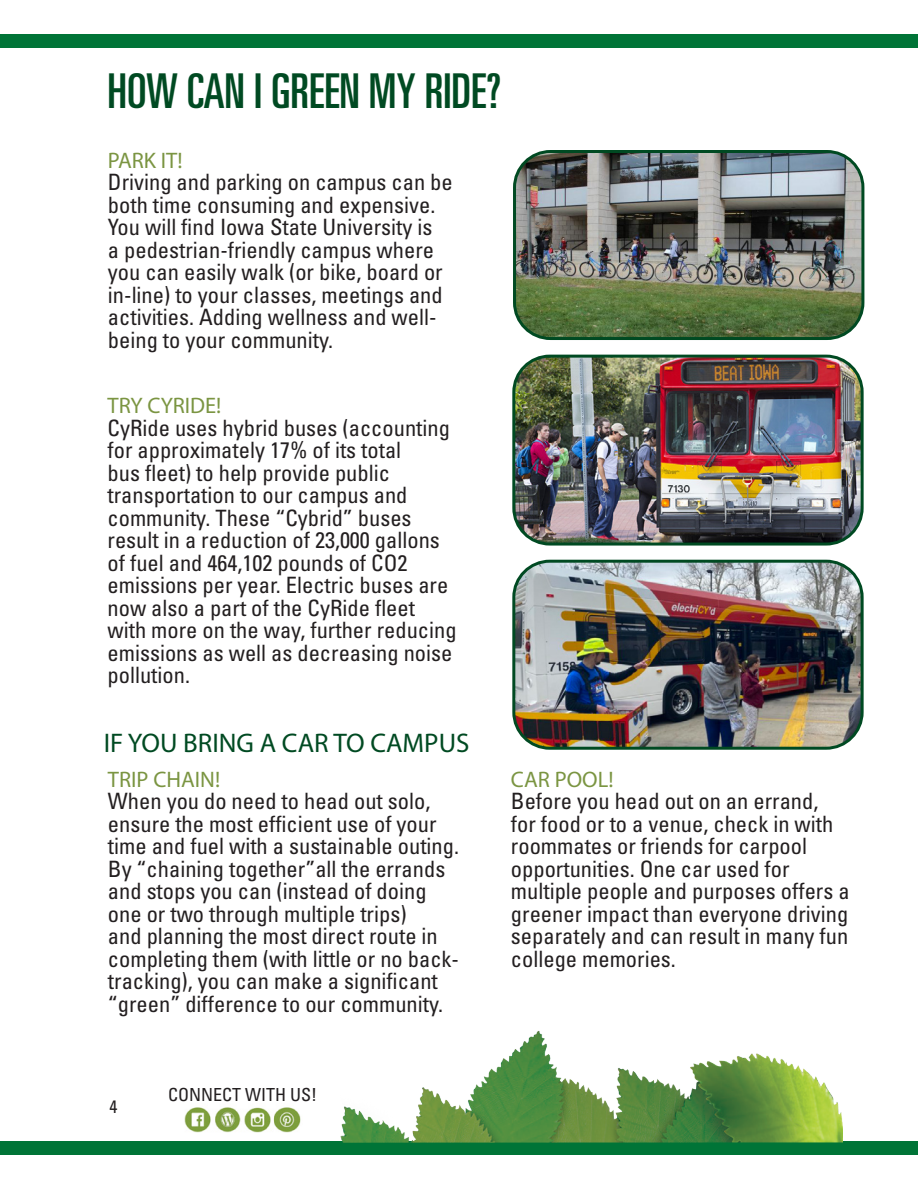
<style>
.page{position:relative;width:918px;height:1188px;background:#fff}
.page>*{position:absolute;margin:0;border:0;box-sizing:border-box;transform-origin:0 0}
.t1{font:ultra-condensed 48px "Univers LT Std";color:#004a22}
.Subheader{font:27px "Myriad Pro";color:#004a22}
.Body__Black__7_5{font:condensed 22.5px/22.5px "Univers LT Std";color:#231f20}
.Sub_Subheader{font:22.5px "Myriad Pro";color:#7b9542}
.t2{font:condensed 18px "Univers LT Std";color:#231f20}
</style>
<div class="page">
<img style="left:184px;top:1107px;width:90px;height:26px">
<img style="left:274px;top:1107px;width:27px;height:26px">
<svg style="left:917px;top:1142px;width:1px;height:13px"></svg>
<div style="left:0;top:1142px;width:917px;height:13px;background:#007437"></div>
<img style="left:318px;top:1030px;width:524px;height:113px">
<div style="left:0;top:35px;width:918px;height:13px;background:#007437"></div>
<img style="left:516px;top:561px;width:344px;height:185px">
<div style="left:512px;top:560px;width:352px;height:190px;border:3px solid #004a22;border-radius:36px"></div>
<img style="left:516px;top:356px;width:344px;height:186px">
<div style="left:512px;top:355px;width:352px;height:191px;border:3px solid #004a22;border-radius:36px"></div>
<img style="left:517px;top:153px;width:346px;height:186px">
<div style="left:513px;top:150px;width:351px;height:190px;border:3px solid #004a22;border-radius:36px"></div>
<p class="t1" style="left:108px;top:64px;width:395px">HOW CAN I GREEN MY RIDE?</p>
<p class="Sub_Subheader" style="left:108px;top:146px;width:76px">PARK IT!</p>
<p class="Body__Black__7_5" style="left:108px;top:171px;width:346px">Driving and parking on campus can be both time consuming and expensive.<br>You will find Iowa State University is<br>a pedestrian-friendly campus where you can easily walk (or bike, board or in-line) to your classes, meetings and activities. Adding wellness and well&shy;being to your community.</p>
<p class="Sub_Subheader" style="left:108px;top:392px;width:115px">TRY CYRIDE!</p>
<p class="Body__Black__7_5" style="left:108px;top:416px;width:351px">CyRide uses hybrid buses (accounting for approximately 17% of its total<br>bus fleet) to help provide public transportation to our campus and community. These “Cybrid” buses result in a reduction of 23,000 gallons of fuel and 464,102 pounds of CO2 emissions per year. Electric buses are now also a part of the CyRide fleet with more on the way, further reducing emissions as well as decreasing noise pollution.</p>
<p class="Subheader" style="left:104px;top:727px;width:367px">IF YOU BRING A CAR TO CAMPUS</p>
<p class="Sub_Subheader" style="left:108px;top:765px;width:114px">TRIP CHAIN!</p>
<p class="Body__Black__7_5" style="left:108px;top:790px;width:353px">When you do need to head out solo, ensure the most efficient use of your time and fuel with a sustainable outing.<br>By “chaining together”all the errands and stops you can (instead of doing one or two through multiple trips)<br>and planning the most direct route in completing them (with little or no back&shy;tracking), you can make a significant “green” difference to our community.</p>
<p class="Sub_Subheader" style="left:511px;top:765px;width:104px">CAR POOL!</p>
<p class="Body__Black__7_5" style="left:511px;top:790px;width:340px">Before you head out on an errand,<br>for food or to a venue, check in with roommates or friends for carpool opportunities. One car used for multiple people and purposes offers a greener impact than everyone driving separately and can result in many fun college memories.</p>
<p class="t2" style="left:109px;top:1096px;width:9px">4</p>
<p class="t2" style="left:168px;top:1083px;width:151px">CONNECT WITH US!</p>
</div>
